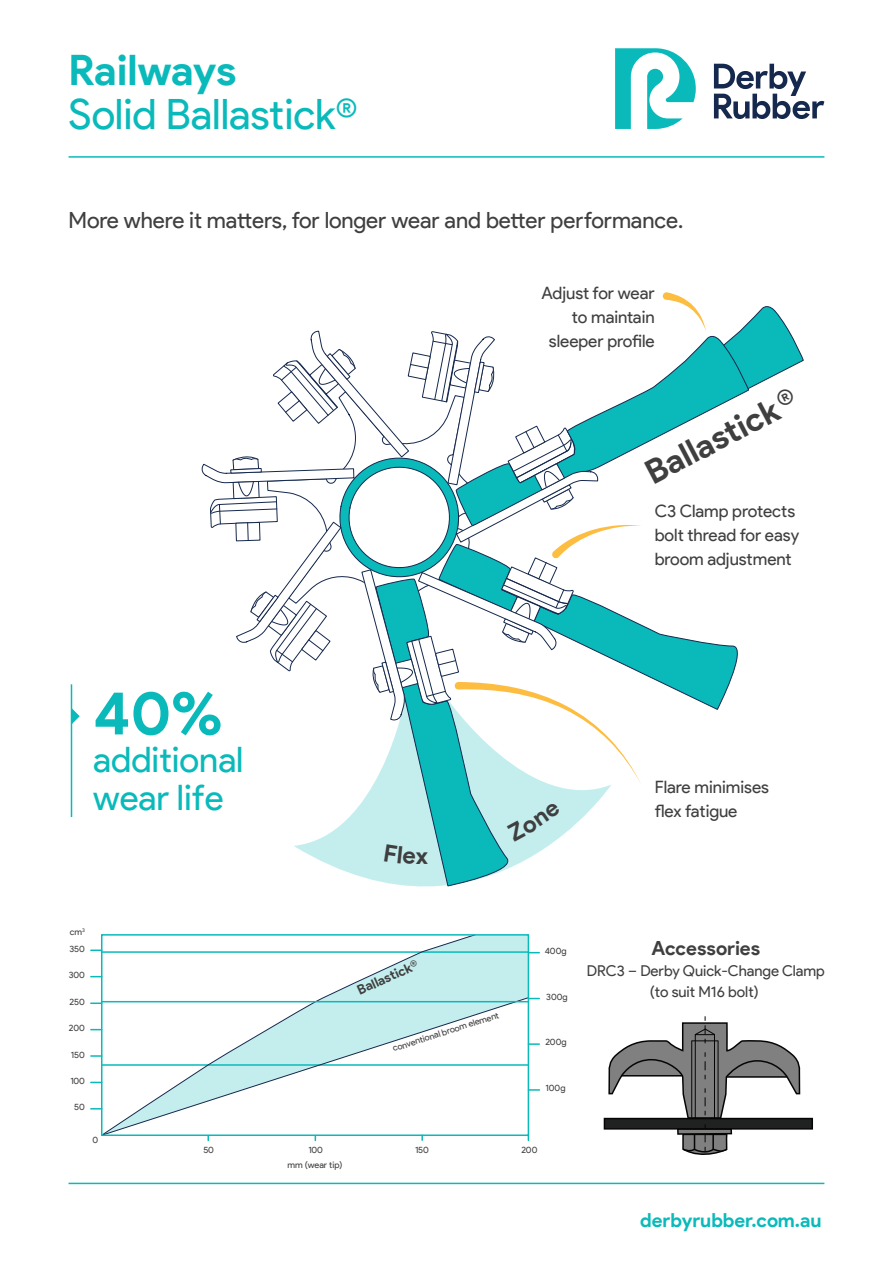
<style>
.page{position:relative;width:893px;height:1263px;background:#fff}
.page>*{position:absolute;margin:0;border:0;box-sizing:border-box;transform-origin:0 0}
.t1{font:700 61.05px "Product Sans";color:#0ababb}
.t2{font:42px "Product Sans";color:#0ababb}
.t3{font:700 42px "Product Sans";letter-spacing:-.005em;color:#0ababb}
.t4{font:35.25px/37.8px "Product Sans";color:#0ababb}
.t5{font:700 33.15px "Product Sans";color:#3f3f3f}
.t6{font:700 24px "Product Sans";color:#3f3f3f}
.t7{font:22.35px "Product Sans";letter-spacing:-.005em;color:#3f3f3f}
.t8{font:700 19.5px "Product Sans";color:#3f3f3f}
.t9{font:700 19.35px "Product Sans";color:#0ababb}
.t10{font:17.1px/24px "Product Sans";letter-spacing:-.005em;color:#3f3f3f}
.t11{font:15px/21px "Product Sans";color:#3f3f3f;text-align:center}
.t12{font:700 13.35px "Product Sans";color:#3f3f3f}
.t13{font:9px "Product Sans";color:#3f3f3f}
</style>
<div class="page">
<hr style="left:69px;top:156px;width:755px;height:2px;background:#0ababb">
<hr style="left:69px;top:1183px;width:755px;height:1px;background:#0ababb">
<svg style="left:714px;top:64px;width:110px;height:55px"></svg>
<svg style="left:615px;top:48px;width:81px;height:81px"></svg>
<div style="left:476px;top:937px;width:50px;height:60px;background:#c4eeee"></div>
<hr style="left:102px;top:951px;width:426px;height:2px;background:#0ababb">
<svg style="left:476px;top:997px;width:50px;height:69px"></svg>
<svg style="left:91px;top:1055px;width:10px;height:2px"></svg>
<svg style="left:91px;top:1002px;width:10px;height:2px"></svg>
<svg style="left:91px;top:949px;width:10px;height:2px"></svg>
<svg style="left:104px;top:937px;width:372px;height:196px"></svg>
<svg style="left:529px;top:1089px;width:10px;height:2px"></svg>
<svg style="left:529px;top:1043px;width:10px;height:2px"></svg>
<hr style="left:102px;top:1001px;width:426px;height:1px;background:#0ababb">
<div style="left:101px;top:934px;width:428px;height:202px;border:2px solid #0ababb"></div>
<div style="left:604px;top:1118px;width:209px;height:11px;background:#202222;border:2px solid #050504"></div>
<svg style="left:609px;top:1016px;width:191px;height:139px"></svg>
<hr style="left:691px;top:1041px;width:1px;height:76px;background:#050504">
<hr style="left:718px;top:1041px;width:1px;height:76px;background:#050504">
<svg style="left:641px;top:624px;width:97px;height:86px"></svg>
<svg style="left:737px;top:306px;width:67px;height:82px"></svg>
<svg style="left:663px;top:292px;width:43px;height:39px"></svg>
<svg style="left:641px;top:333px;width:109px;height:113px"></svg>
<hr style="left:71px;top:684px;width:1px;height:133px;background:#0ababb">
<svg style="left:72px;top:708px;width:8px;height:16px"></svg>
<svg style="left:201px;top:330px;width:440px;height:557px"></svg>
<h2 class="t3" style="left:68px;top:45px;width:169px">Railways</h2>
<h2 class="t2" style="left:68px;top:91px;width:291px">Solid Ballastick®</h2>
<h3 class="t7" style="left:69px;top:208px;width:616px">More where it matters, for longer wear and better performance.</h3>
<p class="t10" style="left:541px;top:282px;width:115px;text-align:right">Adjust for wear to maintain sleeper profile</p>
<h3 class="t5" style="left:638px;top:457px;width:168px;rotate:-28deg">Ballastick®</h3>
<p class="t10" style="left:655px;top:500px;width:146px">C3 Clamp protects bolt thread for easy broom adjustment</p>
<h1 class="t1" style="left:93px;top:675px;width:131px">40%</h1>
<h3 class="t4" style="left:93px;top:742px;width:152px">additional wear life</h3>
<h3 class="t6" style="left:416px;top:841px;width:14px">x</h3>
<p class="t10" style="left:655px;top:775px;width:116px">Flare minimises flex fatigue</p>
<p class="t13" style="left:70px;top:927px;width:17px">cm<sup>3</sup></p>
<p class="t13" style="left:69px;top:944px;width:17px">350</p>
<p class="t13" style="left:69px;top:970px;width:18px">300</p>
<p class="t13" style="left:70px;top:997px;width:17px">250</p>
<p class="t13" style="left:69px;top:1023px;width:17px">200</p>
<p class="t13" style="left:71px;top:1049px;width:16px">150</p>
<p class="t13" style="left:70px;top:1076px;width:16px">100</p>
<p class="t13" style="left:74px;top:1102px;width:12px">50</p>
<p class="t13" style="left:92px;top:1135px;width:7px">0</p>
<p class="t12" style="left:355px;top:983px;width:67px;rotate:-24deg">Ballastick®</p>
<p class="t13" style="left:391px;top:1044px;width:112px;rotate:-18deg">conventional broom element</p>
<p class="t13" style="left:545px;top:946px;width:23px">400g</p>
<p class="t13" style="left:546px;top:992px;width:23px">300g</p>
<p class="t13" style="left:545px;top:1037px;width:23px">200g</p>
<p class="t13" style="left:545px;top:1083px;width:22px">100g</p>
<p class="t8" style="left:651px;top:936px;width:110px">Accessories</p>
<p class="t11" style="left:587px;top:960px;width:239px">DRC3 – Derby Quick-Change Clamp (to suit M16 bolt)</p>
<p class="t13" style="left:203px;top:1145px;width:12px">50</p>
<p class="t13" style="left:308px;top:1145px;width:16px">100</p>
<p class="t13" style="left:415px;top:1145px;width:15px">150</p>
<p class="t13" style="left:522px;top:1145px;width:17px">200</p>
<p class="t13" style="left:288px;top:1159px;width:57px">mm (wear tip)</p>
<p class="t9" style="left:640px;top:1208px;width:183px">derbyrubber.com.au</p>
</div>
